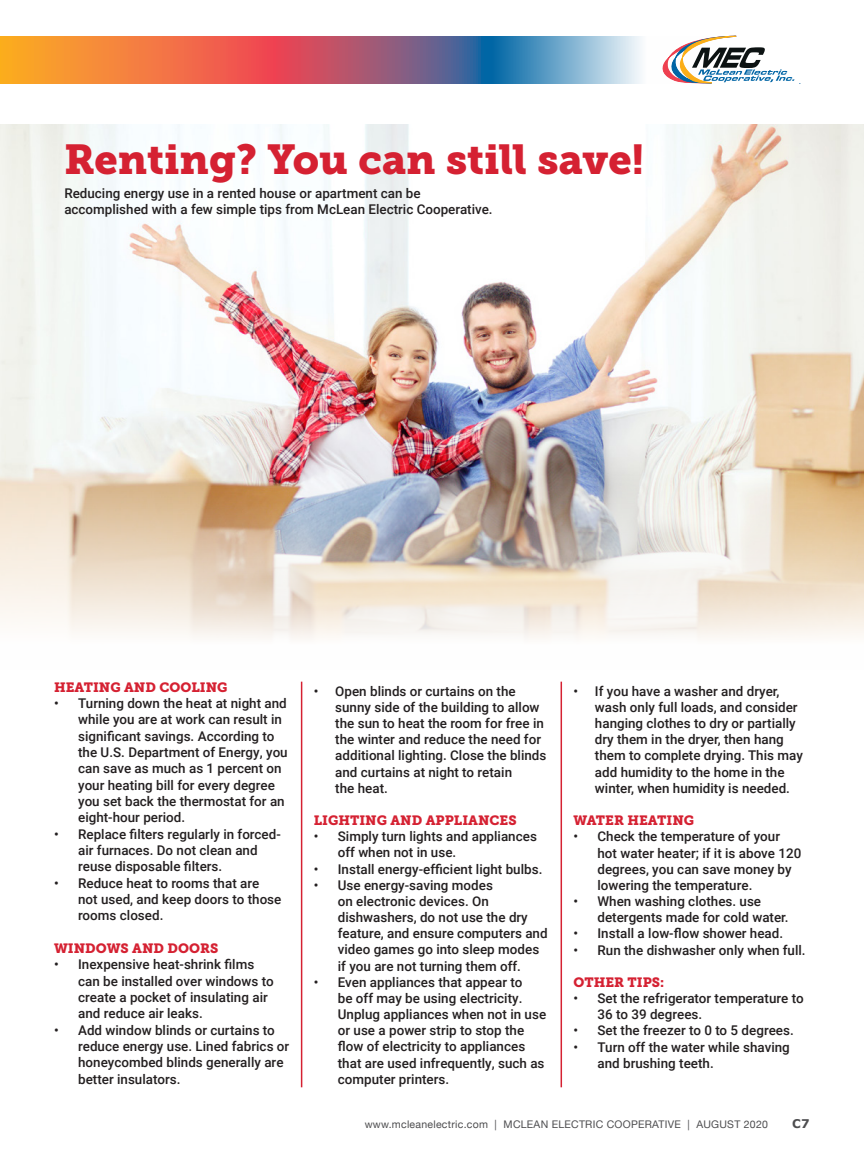
<style>
.page{position:relative;width:864px;height:1161px;background:#fff}
.page>*{position:absolute;margin:0;border:0;box-sizing:border-box;transform-origin:0 0}
.t1{font:41.55px "Museo Slab 900";color:#d52132}
.t2{font:500 13.35px/16.2px "Roboto";color:#231f20}
.t3{font:13.35px "Museo Slab 900";color:#d52132}
.t4{font:700 12px "Verdana";color:#4d4d4f}
.t5{font:10.5px "Helvetica Neue";letter-spacing:.025em;color:#4d4d4f}
</style>
<div class="page">
<img style="left:0;top:125px;width:864px;height:514px">
<hr style="left:301px;top:682px;width:1px;height:405px;background:#d52132">
<hr style="left:561px;top:682px;width:1px;height:405px;background:#d52132">
<svg style="left:708px;top:36px;width:93px;height:48px"></svg>
<svg style="left:0;top:36px;width:708px;height:48px"></svg>
<h1 class="t1" style="left:64px;top:135px;width:581px">Renting? You can still save!</h1>
<p class="t2" style="left:64px;top:185px;width:430px">Reducing energy use in a rented house or apartment can be accomplished with a few simple tips from McLean Electric Cooperative.</p>
<p class="t3" style="left:54px;top:679px;width:175px">HEATING AND COOLING</p>
<p class="t2" style="left:78px;top:695px;width:211px;text-indent:-24px">• Turning down the heat at night and while you are at work can result in significant savings. According to the U.S. Department of Energy, you can save as much as 1 percent on your heating bill for every degree you set back the thermostat for an eight-hour period.</p>
<p class="t2" style="left:78px;top:825px;width:204px;text-indent:-24px">• Replace filters regularly in forced&shy;air furnaces. Do not clean and reuse disposable filters.</p>
<p class="t2" style="left:78px;top:874px;width:205px;text-indent:-24px">• Reduce heat to rooms that are not used, and keep doors to those rooms closed.</p>
<p class="t3" style="left:54px;top:941px;width:166px">WINDOWS AND DOORS</p>
<p class="t2" style="left:78px;top:956px;width:197px;text-indent:-24px">• Inexpensive heat-shrink films can be installed over windows to create a pocket of insulating air and reduce air leaks.</p>
<p class="t2" style="left:78px;top:1021px;width:213px;text-indent:-24px">• Add window blinds or curtains to reduce energy use. Lined fabrics or honeycombed blinds generally are better insulators.</p>
<p class="t2" style="left:335px;top:682px;width:213px;text-indent:-22px">• Open blinds or curtains on the sunny side of the building to allow the sun to heat the room for free in the winter and reduce the need for additional lighting. Close the blinds and curtains at night to retain<br>the heat.</p>
<p class="t3" style="left:314px;top:813px;width:205px">LIGHTING AND APPLIANCES</p>
<p class="t2" style="left:338px;top:828px;width:201px;text-indent:-24px">• Simply turn lights and appliances off when not in use.</p>
<p class="t2" style="left:314px;top:860px;width:230px">• Install energy-efficient light bulbs.</p>
<p class="t2" style="left:338px;top:876px;width:211px;text-indent:-24px">• Use energy-saving modes<br>on electronic devices. On dishwashers, do not use the dry feature, and ensure computers and video games go into sleep modes if you are not turning them off.</p>
<p class="t2" style="left:338px;top:973px;width:210px;text-indent:-24px">• Even appliances that appear to<br>be off may be using electricity.<br>Unplug appliances when not in use or use a power strip to stop the flow of electricity to appliances that are used infrequently, such as computer printers.</p>
<p class="t2" style="left:595px;top:682px;width:209px;text-indent:-22px">• If you have a washer and dryer, wash only full loads, and consider hanging clothes to dry or partially dry them in the dryer, then hang them to complete drying. This may add humidity to the home in the winter, when humidity is needed.</p>
<p class="t3" style="left:573px;top:813px;width:122px">WATER HEATING</p>
<p class="t2" style="left:598px;top:828px;width:205px;text-indent:-24px">• Check the temperature of your hot water heater; if it is above 120 degrees, you can save money by lowering the temperature.</p>
<p class="t2" style="left:598px;top:893px;width:193px;text-indent:-24px">• When washing clothes. use detergents made for cold water.</p>
<p class="t2" style="left:573px;top:925px;width:211px">• Install a low-flow shower head.</p>
<p class="t2" style="left:573px;top:941px;width:234px">• Run the dishwasher only when full.</p>
<p class="t3" style="left:573px;top:974px;width:92px">OTHER TIPS:</p>
<p class="t2" style="left:598px;top:990px;width:208px;text-indent:-24px">• Set the refrigerator temperature to<br>36 to 39 degrees.</p>
<p class="t2" style="left:573px;top:1022px;width:222px">• Set the freezer to 0 to 5 degrees.</p>
<p class="t2" style="left:598px;top:1038px;width:194px;text-indent:-24px">• Turn off the water while shaving and brushing teeth.</p>
<p class="t5" style="left:365px;top:1116px;width:405px">www.mcleanelectric.com | MCLEAN ELECTRIC COOPERATIVE | AUGUST 2020</p>
<p class="t4" style="left:792px;top:1116px;width:19px">C7</p>
</div>
